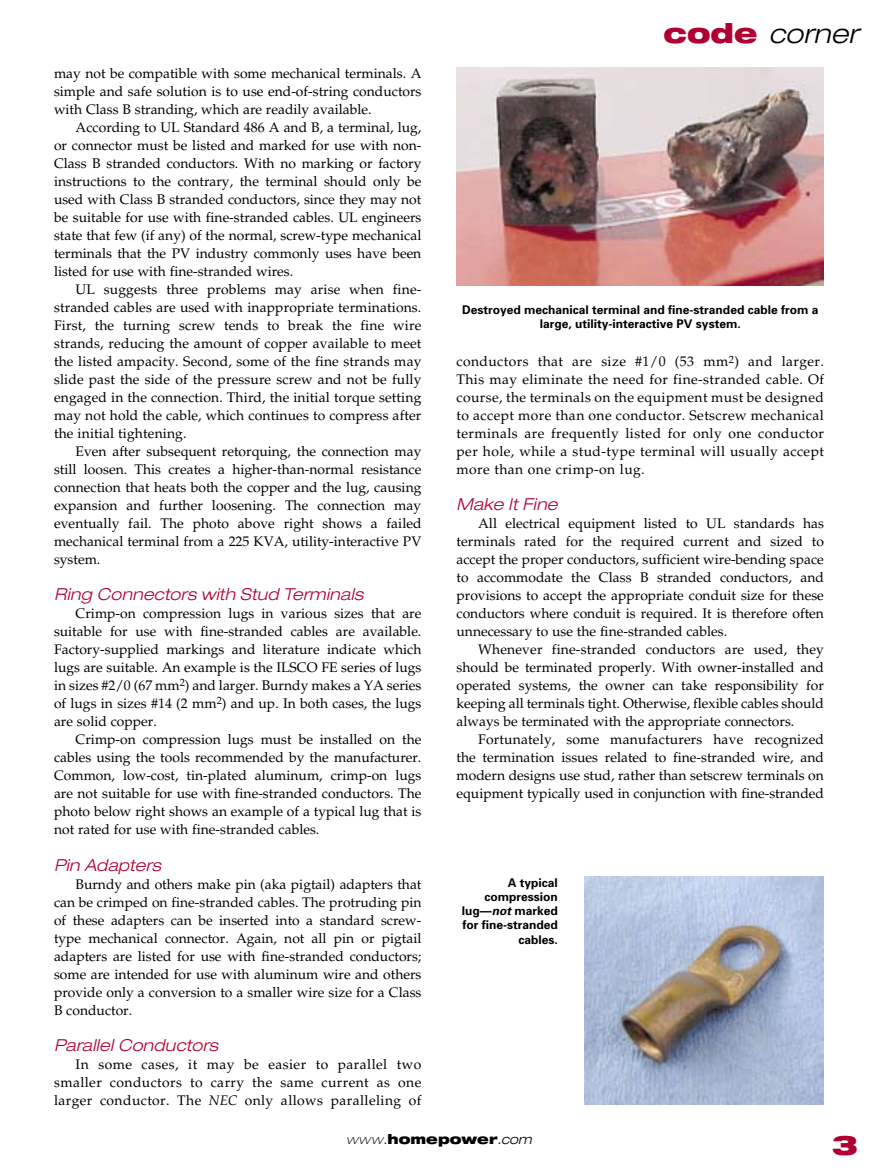
<style>
.page{position:relative;width:878px;height:1175px;background:#fff}
.page>*{position:absolute;margin:0;border:0;box-sizing:border-box;transform-origin:0 0}
.t1{font:italic 300 expanded 27px "Helvetica Neue";letter-spacing:.005em;color:#000}
.t2{font:900 expanded 27px "Helvetica Neue";color:#b00033}
.t3{font:italic 300 expanded 16.5px "Helvetica Neue";letter-spacing:.015em;color:#b00033}
.t4{font:13.8px/18px "Palatino";color:#000;text-align:justify}
.t5{font:900 expanded 13.5px "Helvetica Neue";color:#000}
.t6{font:700 12px/14.2px "Univers";color:#000;text-align:right}
.s1{font-style:italic}
.s2{font-weight:900;font-style:normal;color:#b00033}
.s3{font-weight:100;font-style:italic}
.s4{font-weight:300;font-style:italic}
</style>
<div class="page">
<img style="left:584px;top:876px;width:240px;height:228px">
<img style="left:456px;top:68px;width:368px;height:218px">
<p class="t4" style="left:54px;top:65px;width:369px">may not be compatible with some mechanical terminals. A simple and safe solution is to use end-of-string conductors with Class B stranding, which are readily available.</p>
<p class="t4" style="left:54px;top:119px;width:369px;text-indent:22px">According to UL Standard 486 A and B, a terminal, lug, or connector must be listed and marked for use with non-Class B stranded conductors. With no marking or factory instructions to the contrary, the terminal should only be used with Class B stranded conductors, since they may not be suitable for use with fine-stranded cables. UL engineers state that few (if any) of the normal, screw-type mechanical terminals that the PV industry commonly uses have been listed for use with fine-stranded wires.</p>
<p class="t4" style="left:54px;top:281px;width:369px;text-indent:22px">UL suggests three problems may arise when fine&shy;stranded cables are used with inappropriate terminations.<br>First, the turning screw tends to break the fine wire strands, reducing the amount of copper available to meet the listed ampacity. Second, some of the fine strands may slide past the side of the pressure screw and not be fully engaged in the connection. Third, the initial torque setting may not hold the cable, which continues to compress after the initial tightening.</p>
<p class="t4" style="left:54px;top:443px;width:369px;text-indent:22px">Even after subsequent retorquing, the connection may still loosen. This creates a higher-than-normal resistance connection that heats both the copper and the lug, causing expansion and further loosening. The connection may eventually fail. The photo above right shows a failed mechanical terminal from a 225 KVA, utility-interactive PV system.</p>
<p class="t3" style="left:54px;top:584px;width:311px">Ring Connectors with Stud Terminals</p>
<p class="t4" style="left:54px;top:605px;width:369px;text-indent:22px">Crimp-on compression lugs in various sizes that are suitable for use with fine-stranded cables are available.<br>Factory-supplied markings and literature indicate which lugs are suitable. An example is the ILSCO FE series of lugs in sizes #2/0 (67 mm<sup>2</sup>) and larger. Burndy makes a YA series of lugs in sizes #14 (2 mm<sup>2</sup>) and up. In both cases, the lugs are solid copper.</p>
<p class="t4" style="left:54px;top:731px;width:369px;text-indent:22px">Crimp-on compression lugs must be installed on the cables using the tools recommended by the manufacturer.<br>Common, low-cost, tin-plated aluminum, crimp-on lugs are not suitable for use with fine-stranded conductors. The photo below right shows an example of a typical lug that is not rated for use with fine-stranded cables.</p>
<p class="t3" style="left:54px;top:854px;width:108px">Pin Adapters</p>
<p class="t4" style="left:54px;top:875px;width:369px;text-indent:22px">Burndy and others make pin (aka pigtail) adapters that can be crimped on fine-stranded cables. The protruding pin of these adapters can be inserted into a standard screw&shy;type mechanical connector. Again, not all pin or pigtail adapters are listed for use with fine-stranded conductors; some are intended for use with aluminum wire and others provide only a conversion to a smaller wire size for a Class B conductor.</p>
<p class="t3" style="left:54px;top:1034px;width:165px">Parallel Conductors</p>
<p class="t4" style="left:54px;top:1055px;width:369px;text-indent:22px">In some cases, it may be easier to parallel two smaller conductors to carry the same current as one larger conductor. The <span class="s1">NEC</span> only allows paralleling of</p>
<h1 class="t1" style="left:663px;top:17px;width:196px"><span class="s2">code</span> corner</h1>
<p class="t6" style="left:462px;top:302px;width:358px;text-align:center">Destroyed mechanical terminal and fine-stranded cable from a large, utility-interactive PV system.</p>
<p class="t4" style="left:456px;top:353px;width:369px">conductors that are size #1/0 (53 mm<sup>2</sup>) and larger.<br>This may eliminate the need for fine-stranded cable. Of course, the terminals on the equipment must be designed to accept more than one conductor. Setscrew mechanical terminals are frequently listed for only one conductor per hole, while a stud-type terminal will usually accept more than one crimp-on lug.</p>
<p class="t3" style="left:456px;top:494px;width:103px">Make It Fine</p>
<p class="t4" style="left:456px;top:515px;width:369px;text-indent:22px">All electrical equipment listed to UL standards has terminals rated for the required current and sized to accept the proper conductors, sufficient wire-bending space to accommodate the Class B stranded conductors, and provisions to accept the appropriate conduit size for these conductors where conduit is required. It is therefore often unnecessary to use the fine-stranded cables.</p>
<p class="t4" style="left:456px;top:641px;width:369px;text-indent:22px">Whenever fine-stranded conductors are used, they should be terminated properly. With owner-installed and operated systems, the owner can take responsibility for keeping all terminals tight. Otherwise, flexible cables should always be terminated with the appropriate connectors.</p>
<p class="t4" style="left:456px;top:731px;width:369px;text-indent:22px">Fortunately, some manufacturers have recognized the termination issues related to fine-stranded wire, and modern designs use stud, rather than setscrew terminals on equipment typically used in conjunction with fine-stranded</p>
<p class="t6" style="left:462px;top:874px;width:98px">A typical compression lug—<span class="s1">not</span> marked for fine-stranded cables.</p>
<p class="t5" style="left:346px;top:1130px;width:187px"><span class="s3">www</span><span class="s4">.</span>homepower<span class="s4">.com</span></p>
<h1 class="t2" style="left:831px;top:1128px;width:28px">3</h1>
</div>
